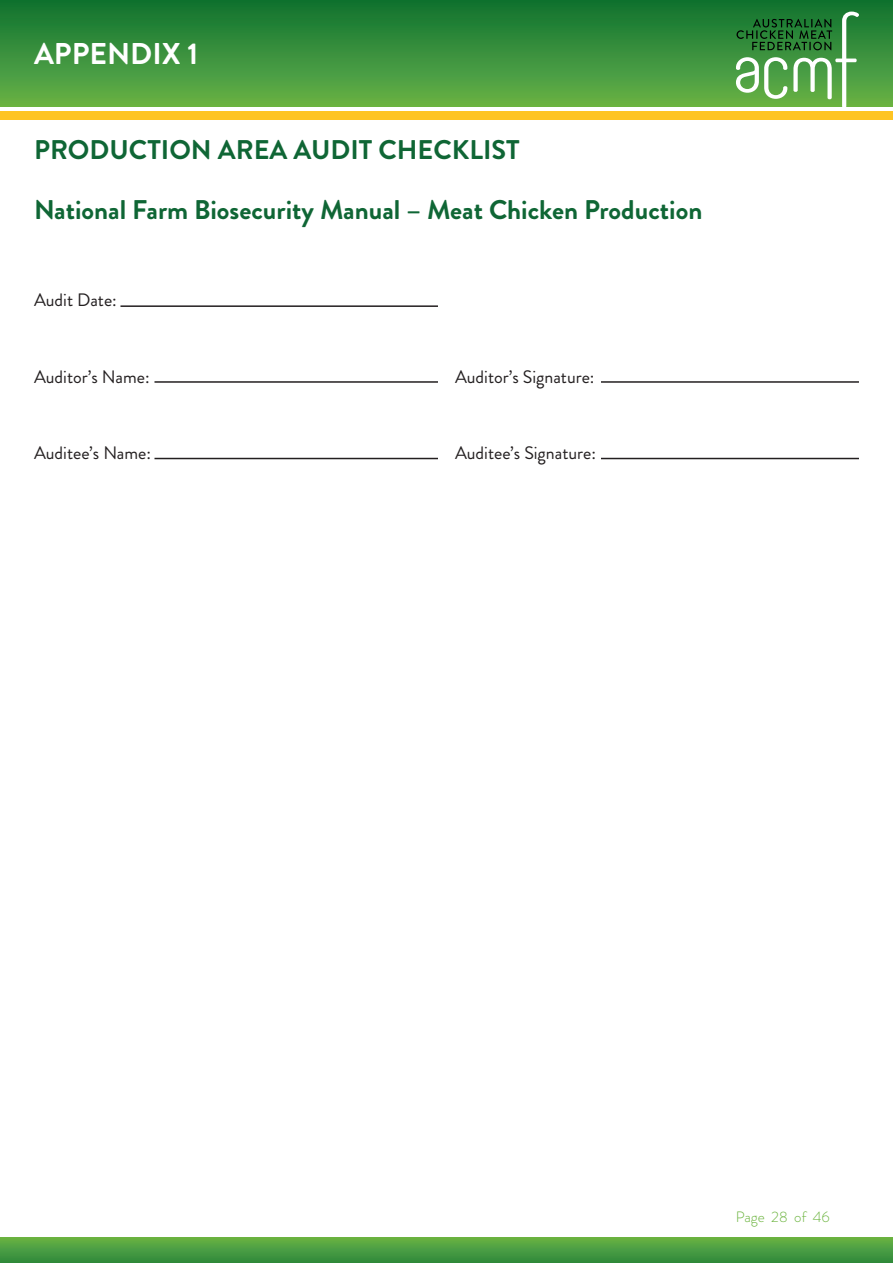
<style>
.page{position:relative;width:893px;height:1263px;background:#fff}
.page>*{position:absolute;margin:0;border:0;box-sizing:border-box;transform-origin:0 0}
.Big_White_Heading{font:700 30px "Brandon Grotesque";color:#fff}
.List_Level_1{font:700 27px "Brandon Grotesque";color:#0f6635}
.Paragraph_main{font:18px "Brandon Grotesque";color:#231f20}
.t1{font:300 15px "Brandon Grotesque";color:#6cb43f}
</style>
<div class="page">
<div style="left:0;top:0;width:893px;height:106px;background:linear-gradient(to bottom,#0d7131,#66b147)"></div>
<div style="left:0;top:111px;width:893px;height:9px;background:#fec422"></div>
<svg style="left:736px;top:12px;width:123px;height:95px;background:#589c56"></svg>
<div style="left:0;top:1237px;width:893px;height:26px;background:linear-gradient(to bottom,#69b345,#318b3d)"></div>
<hr style="left:120px;top:305px;width:318px;height:2px;background:#231f20">
<hr style="left:154px;top:381px;width:284px;height:2px;background:#231f20">
<hr style="left:154px;top:458px;width:284px;height:1px;background:#231f20">
<hr style="left:601px;top:381px;width:258px;height:2px;background:#231f20">
<hr style="left:601px;top:458px;width:258px;height:1px;background:#231f20">
<p class="Big_White_Heading" style="left:34px;top:32px;width:166px">APPENDIX 1</p>
<p class="List_Level_1" style="left:34px;top:131px;width:487px">PRODUCTION AREA AUDIT CHECKLIST</p>
<p class="List_Level_1" style="left:34px;top:191px;width:670px">National Farm Biosecurity Manual – Meat Chicken Production</p>
<p class="Paragraph_main" style="left:34px;top:288px;width:84px">Audit Date:</p>
<p class="Paragraph_main" style="left:34px;top:364px;width:117px">Auditor’s Name:</p>
<p class="Paragraph_main" style="left:34px;top:441px;width:119px">Auditee’s Name:</p>
<p class="Paragraph_main" style="left:455px;top:364px;width:141px">Auditor’s Signature:</p>
<p class="Paragraph_main" style="left:455px;top:441px;width:143px">Auditee’s Signature:</p>
<p class="t1" style="left:736px;top:1207px;width:95px">Page 28 of 46</p>
</div>
